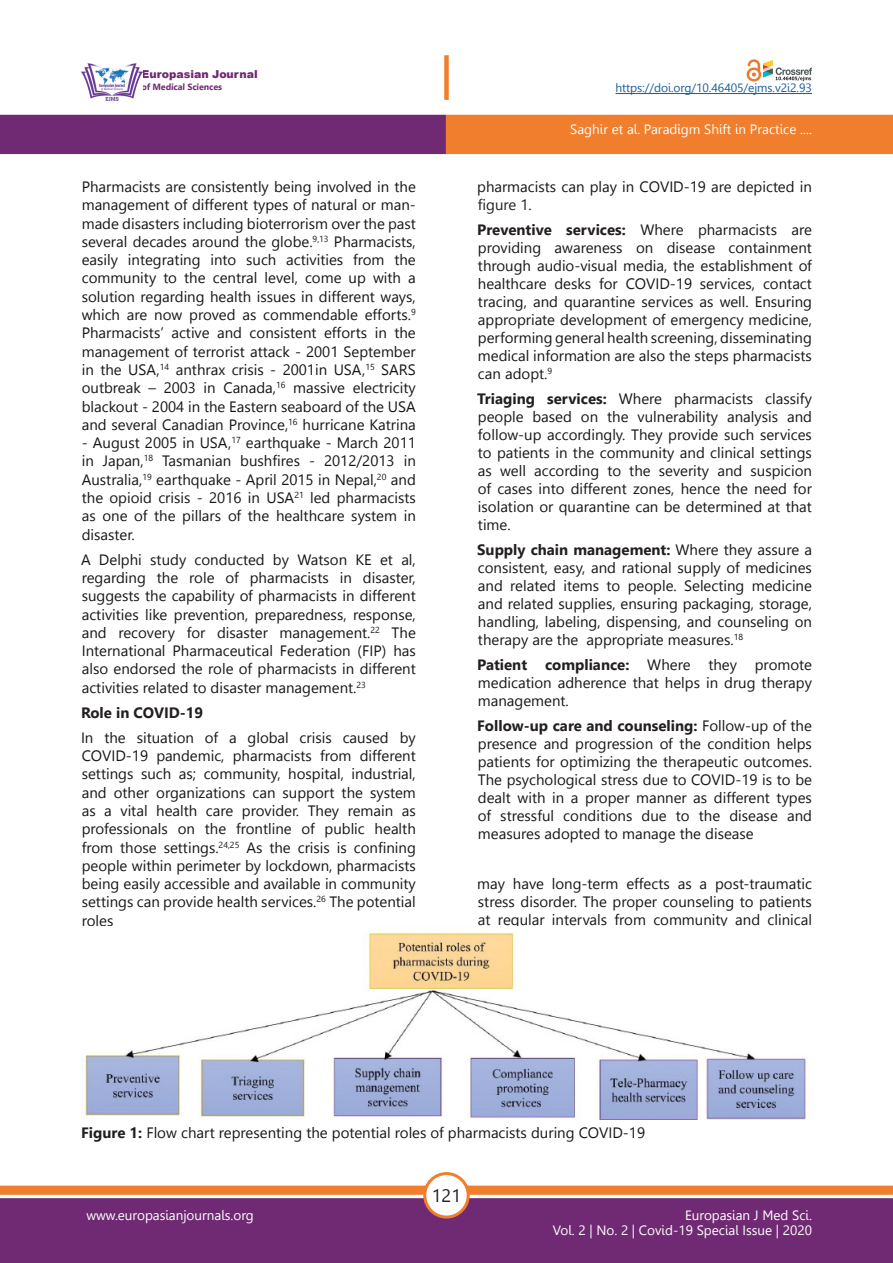
<style>
.page{position:relative;width:893px;height:1263px;background:#fff}
.page>*{position:absolute;margin:0;border:0;box-sizing:border-box;transform-origin:0 0}
.t1{font:18px "Leelawadee";color:#231f20}
.Normal__Web{font:15px/18.3px "Leelawadee UI";color:#181717;text-align:justify}
.Normal__Web-2{font:700 15px "Leelawadee UI";color:#231f20}
.t2{font:13.5px/15px "Leelawadee";color:#fff;text-align:right}
.t3{font:12px "Leelawadee";letter-spacing:-.005em;color:#175d9e}
.t4{font:900 10.95px "Arial";color:#702a73}
.t5{font:700 9px "Leelawadee UI";color:#702a73}
.s1{color:#231f20}
.s2{font-weight:700;color:#231f20}
</style>
<div class="page">
<div style="left:0;top:1198px;width:893px;height:65px;background:#702a73;border:2px solid #702a73"></div>
<div style="left:0;top:1185px;width:893px;height:10px;background:#f07e2c;border:1px solid #f07e2c"></div>
<div style="left:425px;top:1173px;width:43px;height:44px;background:#fff;border-radius:50%"></div>
<div style="left:423px;top:1172px;width:47px;height:46px;border:3px solid #f07e2c;border-radius:50%"></div>
<div style="left:0;top:115px;width:446px;height:39px;background:#702a73"></div>
<div style="left:446px;top:115px;width:447px;height:39px;background:#f07e2c"></div>
<div style="left:444px;top:55px;width:5px;height:45px;background:#f07e2c"></div>
<hr style="left:615px;top:93px;width:197px;height:1px;background:#175d9e">
<img style="left:746px;top:60px;width:66px;height:21px">
<img style="left:81px;top:63px;width:61px;height:37px">
<img style="left:84px;top:932px;width:722px;height:187px">
<p class="t4" style="left:141px;top:66px;width:118px">Europasian Journal</p>
<p class="t5" style="left:141px;top:80px;width:82px">of Medical Sciences</p>
<p class="t3" style="left:615px;top:81px;width:198px">https://doi.org/10.46405/ejms.v2i2.93</p>
<p class="t2" style="left:570px;top:122px;width:243px">Saghir et al. Paradigm Shift in Practice ....</p>
<p class="Normal__Web" style="left:82px;top:177px;width:336px">Pharmacists are consistently being involved in the management of different types of natural or man&shy;made disasters including bioterrorism over the past several decades around the globe.<sup>9,13</sup> Pharmacists, easily integrating into such activities from the community to the central level, come up with a solution regarding health issues in different ways, which are now proved as commendable efforts.<sup>9<br></sup>Pharmacists’ active and consistent efforts in the management of terrorist attack - 2001 September in the USA,<sup>14</sup> anthrax crisis - 2001in USA,<sup>15</sup> SARS outbreak – 2003 in Canada,<sup>16</sup> massive electricity blackout - 2004 in the Eastern seaboard of the USA and several Canadian Province,<sup>16</sup> hurricane Katrina</p>
<p class="Normal__Web" style="left:82px;top:433px;width:336px">- August 2005 in USA,<sup>17</sup> earthquake - March 2011 in Japan,<sup>18</sup> Tasmanian bushfires - 2012/2013 in Australia,<sup>19</sup> earthquake - April 2015 in Nepal,<sup>20</sup> and the opioid crisis - 2016 in USA<sup>21</sup> led pharmacists as one of the pillars of the healthcare system in disaster.</p>
<p class="Normal__Web" style="left:81px;top:549px;width:336px">A Delphi study conducted by Watson KE et al, regarding the role of pharmacists in disaster, suggests the capability of pharmacists in different activities like prevention, preparedness, response, and recovery for disaster management.<sup>22</sup> The International Pharmaceutical Federation (FIP) has also endorsed the role of pharmacists in different activities related to disaster management.<sup>23</sup></p>
<p class="Normal__Web-2" style="left:81px;top:702px;width:124px">Role in COVID-19</p>
<p class="Normal__Web" style="left:81px;top:727px;width:336px">In the situation of a global crisis caused by COVID-19 pandemic, pharmacists from different settings such as; community, hospital, industrial, and other organizations can support the system as a vital health care provider. They remain as professionals on the frontline of public health from those settings.<sup>24,25</sup> As the crisis is confining people within perimeter by lockdown, pharmacists being easily accessible and available in community settings can provide health services.<sup>26</sup> The potential roles</p>
<p class="Normal__Web" style="left:477px;top:177px;width:336px">pharmacists can play in COVID-19 are depicted in <span class="s1">figure 1</span>.</p>
<p class="Normal__Web" style="left:477px;top:220px;width:336px"><span class="s2">Preventive services:</span> Where pharmacists are providing awareness on disease containment through audio-visual media, the establishment of healthcare desks for COVID-19 services, contact tracing, and quarantine services as well. Ensuring appropriate development of emergency medicine, performing general health screening, disseminating medical information are also the steps pharmacists can adopt.<sup>9</sup></p>
<p class="Normal__Web" style="left:477px;top:389px;width:336px"><span class="s2">Triaging services:</span> Where pharmacists classify people based on the vulnerability analysis and follow-up accordingly. They provide such services to patients in the community and clinical settings as well according to the severity and suspicion of cases into different zones, hence the need for isolation or quarantine can be determined at that time.</p>
<p class="Normal__Web" style="left:477px;top:540px;width:336px"><span class="s2">Supply chain management:</span> Where they assure a consistent, easy, and rational supply of medicines and related items to people. Selecting medicine and related supplies, ensuring packaging, storage, handling, labeling, dispensing, and counseling on therapy are the appropriate measures.<sup>18</sup></p>
<p class="Normal__Web" style="left:477px;top:655px;width:336px"><span class="s2">Patient compliance:</span> Where they promote medication adherence that helps in drug therapy management.</p>
<p class="Normal__Web" style="left:477px;top:716px;width:336px"><span class="s2">Follow-up care and counseling:</span> Follow-up of the presence and progression of the condition helps patients for optimizing the therapeutic outcomes.<br>The psychological stress due to COVID-19 is to be dealt with in a proper manner as different types of stressful conditions due to the disease and measures adopted to manage the disease</p>
<p class="Normal__Web" style="left:477px;top:874px;width:336px">may have long-term effects as a post-traumatic stress disorder. The proper counseling to patients at regular intervals from community and clinical</p>
<p class="Normal__Web" style="left:81px;top:1123px;width:566px"><span class="s2">Figure 1:</span> Flow chart representing the potential roles of pharmacists during COVID-19</p>
<p class="t1" style="left:432px;top:1185px;width:31px">121</p>
<p class="t2" style="left:86px;top:1208px;width:169px">www.europasianjournals.org</p>
<p class="t2" style="left:553px;top:1208px;width:260px">Europasian J Med Sci.<br>Vol. 2 | No. 2 | Covid-19 Special Issue | 2020</p>
</div>
